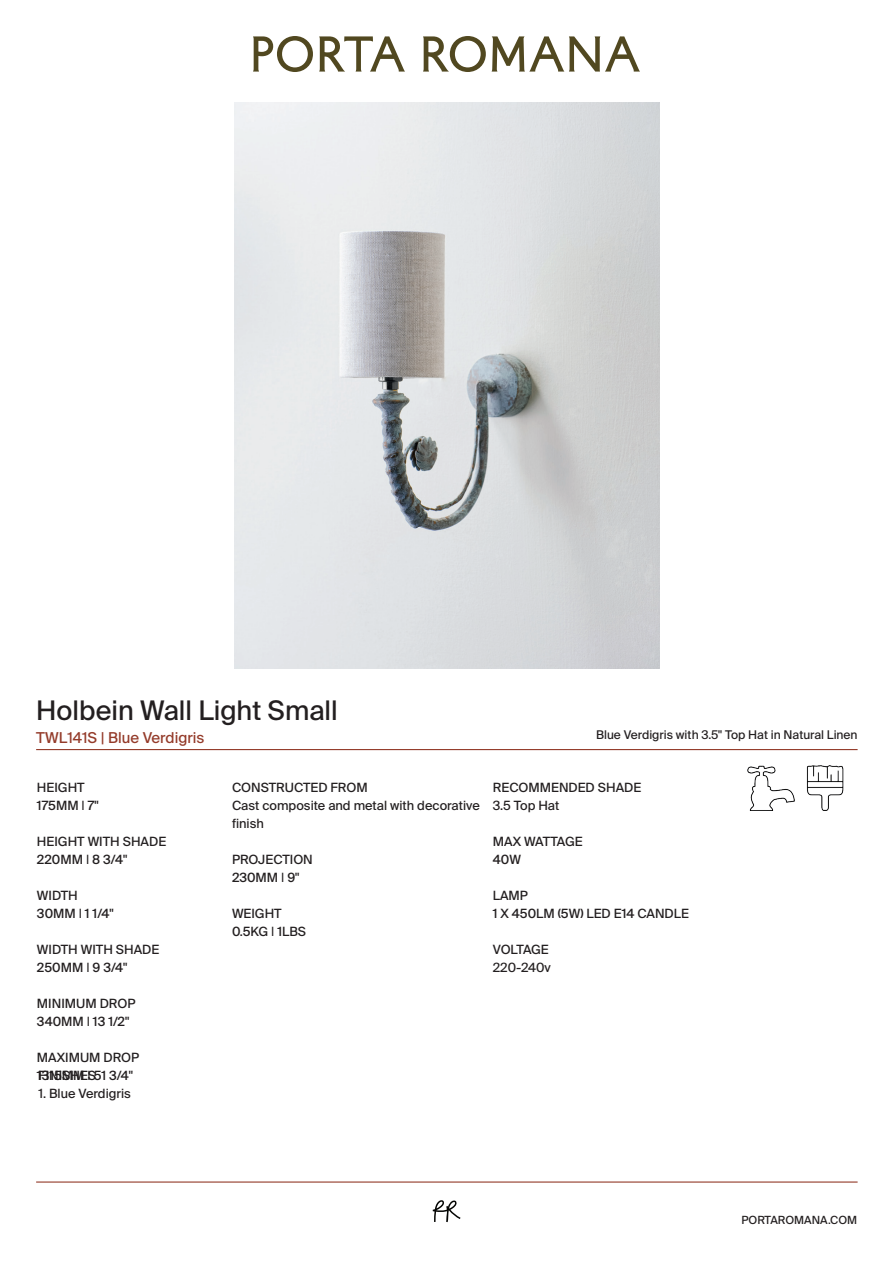
<style>
.page{position:relative;width:893px;height:1263px;background:#fff}
.page>*{position:absolute;margin:0;border:0;box-sizing:border-box;transform-origin:0 0}
.t1{font:27px "Suisse Intl";color:#231f20}
.t2{font:15px "Suisse Intl";color:#943b2a}
.t3{font:12.75px/18px "Suisse Intl";color:#231f20}
.t4{font:12px "Suisse Intl";color:#231f20}
.t5{font:11.25px "Suisse Intl";color:#231f20}
</style>
<div class="page">
<hr style="left:36px;top:749px;width:822px;height:1px;background:#943b2a">
<img style="left:234px;top:102px;width:425px;height:566px">
<svg style="left:253px;top:36px;width:60px;height:36px"></svg>
<svg style="left:319px;top:36px;width:86px;height:36px"></svg>
<svg style="left:423px;top:36px;width:63px;height:36px"></svg>
<svg style="left:492px;top:36px;width:148px;height:36px"></svg>
<svg style="left:433px;top:1200px;width:27px;height:22px"></svg>
<hr style="left:36px;top:1181px;width:822px;height:1px;background:#943b2a">
<img style="left:747px;top:766px;width:48px;height:44px">
<img style="left:806px;top:765px;width:38px;height:45px">
<h1 class="t1" style="left:36px;top:695px;width:303px">Holbein Wall Light Small</h1>
<p class="t2" style="left:36px;top:729px;width:170px">TWL141S | Blue Verdigris</p>
<p class="t4" style="left:596px;top:727px;width:263px">Blue Verdigris with 3.5" Top Hat in Natural Linen</p>
<p class="t3" style="left:37px;top:779px;width:63px">HEIGHT<br>175MM | 7"</p>
<p class="t3" style="left:37px;top:833px;width:131px">HEIGHT WITH SHADE<br>220MM | 8 3/4"</p>
<p class="t3" style="left:37px;top:887px;width:78px">WIDTH<br>30MM | 1 1/4"</p>
<p class="t3" style="left:37px;top:941px;width:124px">WIDTH WITH SHADE<br>250MM | 9 3/4"</p>
<p class="t3" style="left:37px;top:995px;width:100px">MINIMUM DROP<br>340MM | 13 1/2"</p>
<p class="t3" style="left:37px;top:1049px;width:104px">MAXIMUM DROP<br>1315MM | 51 3/4"</p>
<p class="t3" style="left:38px;top:1067px;width:59px">FINISHES</p>
<p class="t3" style="left:38px;top:1085px;width:94px">1. Blue Verdigris</p>
<p class="t3" style="left:232px;top:779px;width:249px">CONSTRUCTED FROM<br>Cast composite and metal with decorative finish</p>
<p class="t3" style="left:232px;top:851px;width:82px">PROJECTION<br>230MM | 9"</p>
<p class="t3" style="left:232px;top:905px;width:76px">WEIGHT<br>0.5KG | 1LBS</p>
<p class="t3" style="left:493px;top:779px;width:150px">RECOMMENDED SHADE<br>3.5 Top Hat</p>
<p class="t3" style="left:493px;top:833px;width:91px">MAX WATTAGE<br>40W</p>
<p class="t3" style="left:493px;top:887px;width:198px">LAMP<br>1 X 450LM (5W) LED E14 CANDLE</p>
<p class="t3" style="left:493px;top:941px;width:59px">VOLTAGE<br>220-240v</p>
<p class="t5" style="left:741px;top:1213px;width:117px">PORTAROMANA.COM</p>
</div>
